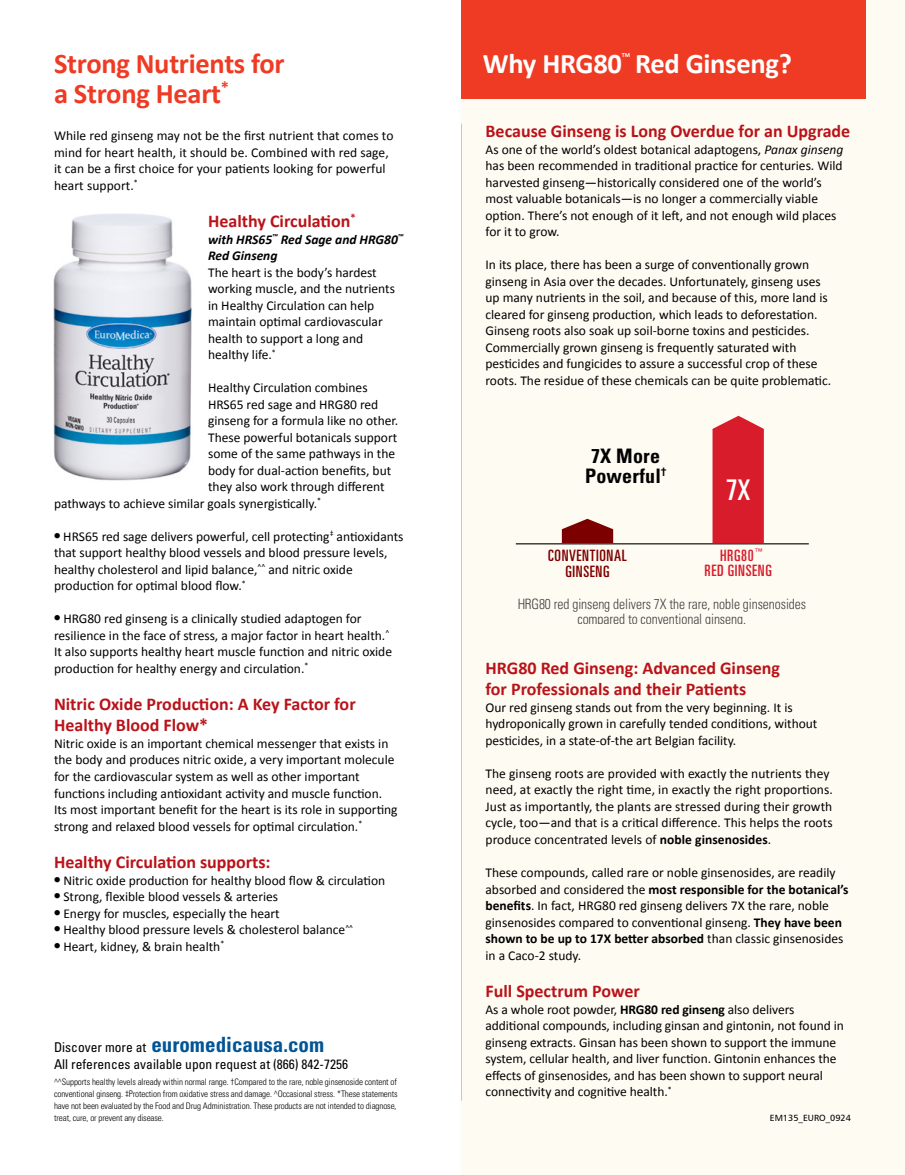
<style>
.page{position:relative;width:905px;height:1175px;background:#fff}
.page>*{position:absolute;margin:0;border:0;box-sizing:border-box;transform-origin:0 0}
.t1{font:700 28.5px/30px "Calibri";letter-spacing:-.01em;color:#ef3b23}
.t2{font:700 28.5px "Calibri";letter-spacing:-.01em;color:#fff}
.t3{font:28.5px "Univers LT Pro Ult Cond";color:#fff;scale:1.06 1}
.t4{font:700 condensed 21px "Univers LT Pro";color:#005596}
.t5{font:700 condensed 19.95px/20px "Univers LT Pro";letter-spacing:.01em;color:#010101;text-align:center}
.t6{font:700 18px/21px "Calibri";color:#b91319}
.t7{font:15.75px/15.8px "Univers LT Pro Ult Cond";letter-spacing:.04em;color:#7d0000;text-align:center}
.t8{font:15.75px/15.8px "Univers LT Pro Ult Cond";letter-spacing:.04em;color:#d91c2c;text-align:center}
.t9{font:300 condensed 14.25px/15.8px "Univers LT Pro";letter-spacing:-.005em;color:#010101;text-align:center;scale:.95 1}
.t10{font:13.5px/16.5px "Calibri";color:#000}
.t11{font:condensed 13.5px "Univers LT Pro";color:#000}
.t12{font:italic 700 13.5px/16.5px "Calibri";color:#000}
.t13{font:300 condensed 9px/12px "Univers LT Pro";letter-spacing:-.01em;color:#000;text-align:justify}
.t14{font:9px "Humanist 777 BT Roman B";color:#000}
.t15{font:700 6.15px "Calibri";color:#fff}
.s1{font-family:"Univers LT Pro";font-weight:700;font-stretch:condensed;font-size:15px}
.s2{font-weight:400;font-size:13.5px;color:#000}
.s3{font-style:italic}
.s4{font-weight:700}
</style>
<div class="page">
<div style="left:461px;top:0;width:443px;height:1174px;background:#fefbf3"></div>
<hr style="left:516px;top:543px;width:292px;height:1px;background:#000">
<svg style="left:562px;top:519px;width:51px;height:24px"></svg>
<svg style="left:712px;top:416px;width:51px;height:127px;background:#db2937"></svg>
<img style="left:53px;top:213px;width:139px;height:268px">
<hr style="left:461px;top:124px;width:1px;height:976px;background:#ffd200">
<div style="left:461px;top:0;width:405px;height:99px;background:#ef3b23"></div>
<h1 class="t1" style="left:54px;top:48px;width:232px">Strong Nutrients for a Strong Heart<sup>*</sup></h1>
<p class="t10" style="left:54px;top:127px;width:341px">While red ginseng may not be the first nutrient that comes to mind for heart health, it should be. Combined with red sage, it can be a first choice for your patients looking for powerful heart support.<sup>*</sup></p>
<h3 class="t6" style="left:208px;top:211px;width:149px">Healthy Circulation<sup>*</sup></h3>
<p class="t12" style="left:208px;top:231px;width:197px">with HRS65<sup>™</sup> Red Sage and HRG80<sup>™<br></sup>Red Ginseng</p>
<p class="t10" style="left:208px;top:264px;width:188px">The heart is the body’s hardest working muscle, and the nutrients in Healthy Circulation can help maintain optimal cardiovascular health to support a long and healthy life.<sup>*</sup></p>
<p class="t10" style="left:208px;top:379px;width:161px">Healthy Circulation combines</p>
<p class="t10" style="left:208px;top:396px;width:172px">HRS65 red sage and HRG80 red</p>
<p class="t10" style="left:208px;top:412px;width:192px">ginseng for a formula like no other.</p>
<p class="t10" style="left:208px;top:429px;width:191px">These powerful botanicals support</p>
<p class="t10" style="left:208px;top:445px;width:189px">some of the same pathways in the</p>
<p class="t10" style="left:208px;top:462px;width:185px">body for dual-action benefits, but</p>
<p class="t10" style="left:208px;top:478px;width:178px">they also work through different</p>
<p class="t10" style="left:54px;top:495px;width:268px">pathways to achieve similar goals synergistically.<sup>*</sup></p>
<p class="t10" style="left:54px;top:528px;width:351px"><span class="s1">•</span> HRS65 red sage delivers powerful, cell protecting<sup>‡</sup> antioxidants that support healthy blood vessels and blood pressure levels, healthy cholesterol and lipid balance,<sup>^^</sup> and nitric oxide production for optimal blood flow.<sup>*</sup></p>
<p class="t10" style="left:54px;top:610px;width:339px"><span class="s1">•</span> HRG80 red ginseng is a clinically studied adaptogen for resilience in the face of stress, a major factor in heart health.<sup>^ </sup>It also supports healthy heart muscle function and nitric oxide production for healthy energy and circulation.<sup>*</sup></p>
<h3 class="t6" style="left:54px;top:694px;width:303px">Nitric Oxide Production: A Key Factor for<br>Healthy Blood Flow*</h3>
<p class="t10" style="left:54px;top:735px;width:345px">Nitric oxide is an important chemical messenger that exists in the body and produces nitric oxide, a very important molecule for the cardiovascular system as well as other important functions including antioxidant activity and muscle function.<br>Its most important benefit for the heart is its role in supporting strong and relaxed blood vessels for optimal circulation.<sup>*</sup></p>
<h3 class="t6" style="left:54px;top:851px;width:218px">Healthy Circulation supports:</h3>
<p class="t10" style="left:54px;top:871px;width:333px"><span class="s1">•</span> Nitric oxide production for healthy blood flow &amp; circulation</p>
<p class="t10" style="left:54px;top:888px;width:225px"><span class="s1">•</span> Strong, flexible blood vessels &amp; arteries</p>
<p class="t10" style="left:54px;top:904px;width:227px"><span class="s1">•</span> Energy for muscles, especially the heart</p>
<p class="t10" style="left:54px;top:921px;width:301px"><span class="s1">•</span> Healthy blood pressure levels &amp; cholesterol balance<sup>^^</sup></p>
<p class="t10" style="left:54px;top:937px;width:172px"><span class="s1">•</span> Heart, kidney, &amp; brain health<sup>*</sup></p>
<h2 class="t4" style="left:54px;top:1031px;width:272px"><span class="s2">Discover more at</span> euromedicausa.com</h2>
<p class="t11" style="left:54px;top:1055px;width:295px">All references available upon request at (866) 842-7256</p>
<p class="t13" style="left:54px;top:1075px;width:345px">^^Supports healthy levels already within normal range. †Compared to the rare, noble ginsenoside content of conventional ginseng. ‡Protection from oxidative stress and damage. ^Occasional stress. *These statements have not been evaluated by the Food and Drug Administration. These products are not intended to diagnose, treat, cure, or prevent any disease.</p>
<h1 class="t2" style="left:483px;top:45px;width:141px">Why HRG80</h1>
<p class="t15" style="left:621px;top:51px;width:10px">TM</p>
<h1 class="t2" style="left:635px;top:45px;width:158px">Red Ginseng?</h1>
<h3 class="t6" style="left:485px;top:121px;width:366px">Because Ginseng is Long Overdue for an Upgrade</h3>
<p class="t10" style="left:485px;top:141px;width:359px">As one of the world’s oldest botanical adaptogens, <span class="s3">Panax ginseng </span>has been recommended in traditional practice for centuries. Wild harvested ginseng—historically considered one of the world’s most valuable botanicals—is no longer a commercially viable option. There’s not enough of it left, and not enough wild places for it to grow.</p>
<p class="t10" style="left:485px;top:256px;width:347px">In its place, there has been a surge of conventionally grown ginseng in Asia over the decades. Unfortunately, ginseng uses up many nutrients in the soil, and because of this, more land is cleared for ginseng production, which leads to deforestation.<br>Ginseng roots also soak up soil-borne toxins and pesticides.<br>Commercially grown ginseng is frequently saturated with pesticides and fungicides to assure a successful crop of these roots. The residue of these chemicals can be quite problematic.</p>
<h3 class="t5" style="left:585px;top:445px;width:83px">7X More<br>Powerful<sup>†</sup></h3>
<h1 class="t3" style="left:726px;top:470px;width:24px">7X</h1>
<p class="t7" style="left:548px;top:546px;width:80px">CONVENTIONAL<br>GINSENG</p>
<p class="t8" style="left:704px;top:546px;width:69px">HRG80<sup>™<br></sup>RED GINSENG</p>
<p class="t9" style="left:517px;top:595px;width:305px">HRG80 red ginseng delivers 7X the rare, noble ginsenosides compared to conventional ginseng.</p>
<h3 class="t6" style="left:485px;top:658px;width:296px">HRG80 Red Ginseng: Advanced Ginseng for Professionals and their Patients</h3>
<p class="t10" style="left:485px;top:699px;width:333px">Our red ginseng stands out from the very beginning. It is hydroponically grown in carefully tended conditions, without pesticides, in a state-of-the art Belgian facility.</p>
<p class="t10" style="left:485px;top:765px;width:349px">The ginseng roots are provided with exactly the nutrients they need, at exactly the right time, in exactly the right proportions.<br>Just as importantly, the plants are stressed during their growth cycle, too—and that is a critical difference. This helps the roots produce concentrated levels of <span class="s4">noble ginsenosides</span>.</p>
<p class="t10" style="left:485px;top:864px;width:364px">These compounds, called rare or noble ginsenosides, are readily absorbed and considered the <span class="s4">most responsible for the botanical’s benefits</span>. In fact, HRG80 red ginseng delivers 7X the rare, noble ginsenosides compared to conventional ginseng. <span class="s4">They have been shown to be up to 17X better absorbed</span> than classic ginsenosides in a Caco-2 study.</p>
<h3 class="t6" style="left:485px;top:980px;width:156px">Full Spectrum Power</h3>
<p class="t10" style="left:485px;top:1000px;width:360px">As a whole root powder, <span class="s4">HRG80 red ginseng</span> also delivers additional compounds, including ginsan and gintonin, not found in ginseng extracts. Ginsan has been shown to support the immune system, cellular health, and liver function. Gintonin enhances the effects of ginsenosides, and has been shown to support neural connectivity and cognitive health.<sup>*</sup></p>
<p class="t14" style="left:770px;top:1111px;width:82px">EM135_EURO_0924</p>
</div>
